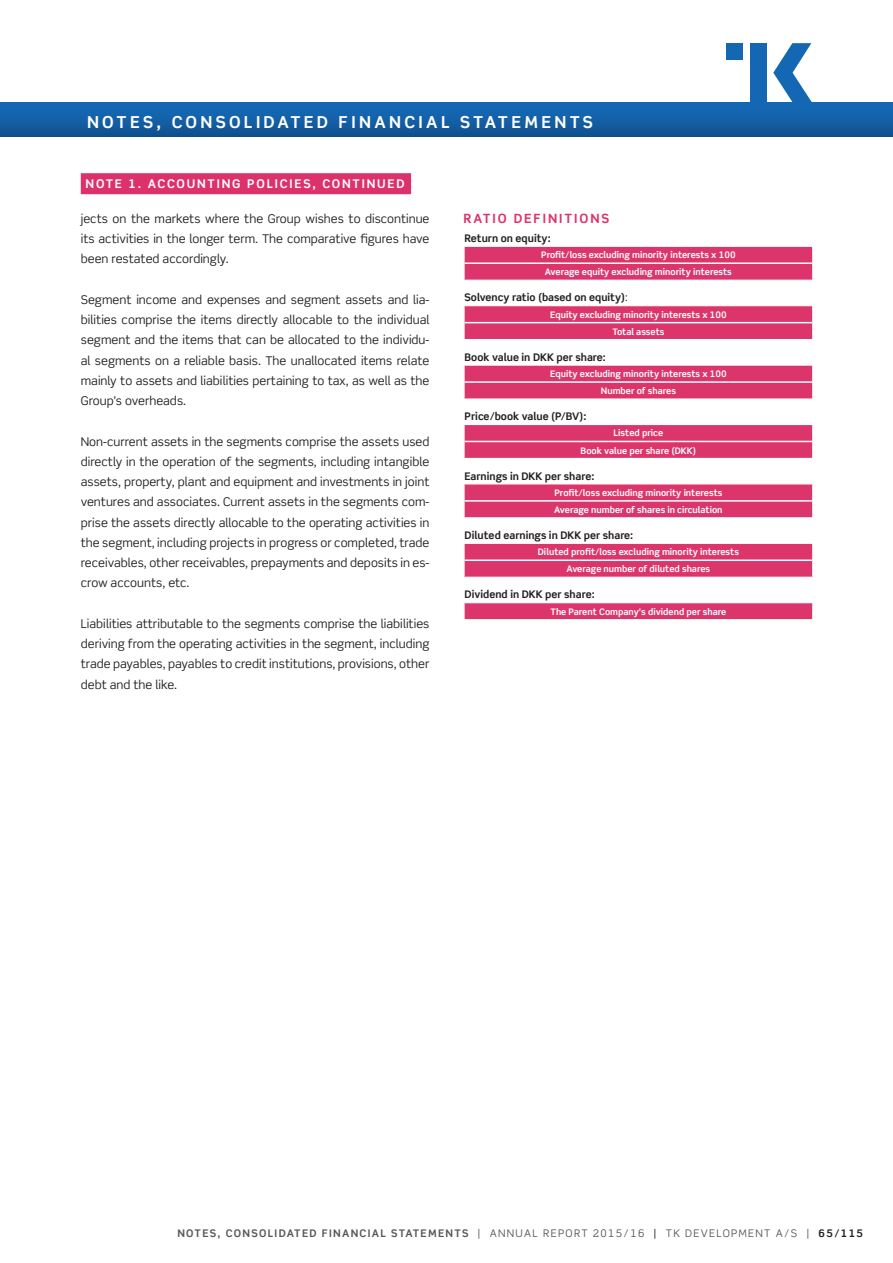
<style>
.page{position:relative;width:893px;height:1263px;background:#fff}
.page>*{position:absolute;margin:0;border:0;box-sizing:border-box;transform-origin:0 0}
.Overskrift_top_-_NEG{font:700 16.5px "Scene Pro";letter-spacing:.2em;color:#fff}
.Tekst_-_Underoverskr{font:700 12.75px "Scene Pro";letter-spacing:.15em;color:#dd316c}
.t1{font:12px/20.2px "Scene Pro";color:#231f20;text-align:justify}
.Regnskab_-_underover{font:700 12px "Scene Pro";letter-spacing:.15em;color:#fff}
.Tekst_-_Brødtekst_Sk{font:700 10.5px "Scene Pro";color:#231f20}
.t2{font:10.5px "Scene Pro";letter-spacing:.125em;color:#57585a}
.t3{font:700 10.5px "Scene Pro";color:#57585a}
.No_Spacing{font:700 9px "Scene Pro";color:#fff}
.s1{font-weight:400}
.s2{color:#231f20}
.s3{font-weight:700;color:#231f20}
</style>
<div class="page">
<div style="left:0;top:103px;width:893px;height:34px;background:linear-gradient(to bottom,#156cba,#115290)"></div>
<div style="left:726px;top:43px;width:17px;height:17px;background:#1468b3"></div>
<div style="left:750px;top:43px;width:16px;height:60px;background:#1468b3"></div>
<svg style="left:773px;top:43px;width:39px;height:60px"></svg>
<div style="left:81px;top:173px;width:330px;height:21px;background:#dd316c"></div>
<svg style="left:465px;top:247px;width:347px;height:372px;fill:#dc356c"></svg>
<div style="left:464px;top:340px;width:349px;height:25px;background:#fff"></div>
<hr style="left:465px;top:262px;width:347px;height:2px;background:#fff">
<hr style="left:463px;top:280px;width:350px;height:1px;background:#fff">
<hr style="left:463px;top:305px;width:350px;height:1px;background:#fff">
<hr style="left:465px;top:322px;width:347px;height:1px;background:#fff">
<hr style="left:463px;top:339px;width:350px;height:1px;background:#fff">
<hr style="left:463px;top:365px;width:350px;height:1px;background:#fff">
<hr style="left:465px;top:381px;width:347px;height:2px;background:#fff">
<hr style="left:463px;top:398px;width:350px;height:2px;background:#fff">
<hr style="left:463px;top:424px;width:350px;height:1px;background:#fff">
<hr style="left:465px;top:441px;width:347px;height:1px;background:#fff">
<hr style="left:463px;top:458px;width:350px;height:1px;background:#fff">
<hr style="left:463px;top:483px;width:350px;height:1px;background:#fff">
<hr style="left:465px;top:500px;width:347px;height:2px;background:#fff">
<hr style="left:463px;top:517px;width:350px;height:1px;background:#fff">
<hr style="left:463px;top:543px;width:350px;height:1px;background:#fff">
<hr style="left:465px;top:559px;width:347px;height:2px;background:#fff">
<hr style="left:463px;top:577px;width:350px;height:1px;background:#fff">
<hr style="left:463px;top:602px;width:350px;height:1px;background:#fff">
<svg style="left:464px;top:246px;width:1px;height:34px"></svg>
<svg style="left:464px;top:306px;width:1px;height:33px"></svg>
<svg style="left:464px;top:366px;width:1px;height:32px"></svg>
<svg style="left:464px;top:425px;width:1px;height:33px"></svg>
<svg style="left:464px;top:484px;width:1px;height:33px"></svg>
<svg style="left:464px;top:544px;width:1px;height:33px"></svg>
<svg style="left:464px;top:603px;width:1px;height:16px"></svg>
<svg style="left:812px;top:246px;width:1px;height:373px"></svg>
<p class="Overskrift_top_-_NEG" style="left:87px;top:112px;width:507px">NOTES, CONSOLIDATED FINANCIAL STATEMENTS</p>
<p class="Regnskab_-_underover" style="left:85px;top:176px;width:321px">NOTE 1. ACCOUNTING POLICIES, CONTINUED</p>
<p class="t1" style="left:81px;top:208px;width:350px">jects on the markets where the Group wishes to discontinue its activities in the longer term. The comparative figures have been restated accordingly.</p>
<p class="t1" style="left:81px;top:289px;width:350px">Segment income and expenses and segment assets and lia&shy;bilities comprise the items directly allocable to the individual segment and the items that can be allocated to the individu&shy;al segments on a reliable basis. The unallocated items relate mainly to assets and liabilities pertaining to tax, as well as the Group’s overheads.</p>
<p class="t1" style="left:81px;top:431px;width:350px">Non-current assets in the segments comprise the assets used directly in the operation of the segments, including intangible assets, property, plant and equipment and investments in joint ventures and associates. Current assets in the segments com&shy;prise the assets directly allocable to the operating activities in the segment, including projects in progress or completed, trade receivables, other receivables, prepayments and deposits in es&shy;crow accounts, etc.</p>
<p class="t1" style="left:81px;top:613px;width:350px">Liabilities attributable to the segments comprise the liabilities deriving from the operating activities in the segment, including trade payables, payables to credit institutions, provisions, other debt and the like.</p>
<p class="Tekst_-_Underoverskr" style="left:463px;top:210px;width:147px">RATIO DEFINITIONS</p>
<p class="Tekst_-_Brødtekst_Sk" style="left:465px;top:232px;width:88px">Return on equity:</p>
<p class="No_Spacing" style="left:541px;top:249px;width:196px">Profit/loss excluding minority interests x 100</p>
<p class="No_Spacing" style="left:545px;top:266px;width:188px">Average equity excluding minority interests</p>
<p class="Tekst_-_Brødtekst_Sk" style="left:465px;top:291px;width:165px">Solvency ratio (based on equity)<span class="s1">:</span></p>
<p class="No_Spacing" style="left:550px;top:309px;width:178px">Equity excluding minority interests x 100</p>
<p class="No_Spacing" style="left:612px;top:326px;width:53px">Total assets</p>
<p class="Tekst_-_Brødtekst_Sk" style="left:465px;top:350px;width:143px">Book value in DKK per share:</p>
<p class="No_Spacing" style="left:550px;top:368px;width:178px">Equity excluding minority interests x 100</p>
<p class="No_Spacing" style="left:601px;top:385px;width:77px">Number of shares</p>
<p class="Tekst_-_Brødtekst_Sk" style="left:465px;top:410px;width:123px">Price/book value (P/BV):</p>
<p class="No_Spacing" style="left:613px;top:428px;width:51px">Listed price</p>
<p class="No_Spacing" style="left:581px;top:445px;width:117px">Book value per share (DKK)</p>
<p class="Tekst_-_Brødtekst_Sk" style="left:465px;top:469px;width:131px">Earnings in DKK per share:</p>
<p class="No_Spacing" style="left:554px;top:487px;width:169px">Profit/loss excluding minority interests</p>
<p class="No_Spacing" style="left:554px;top:504px;width:170px">Average number of shares in circulation</p>
<p class="Tekst_-_Brødtekst_Sk" style="left:465px;top:529px;width:170px">Diluted earnings in DKK per share:</p>
<p class="No_Spacing" style="left:538px;top:546px;width:203px">Diluted profit/loss excluding minority interests</p>
<p class="No_Spacing" style="left:567px;top:563px;width:145px">Average number of diluted shares</p>
<p class="Tekst_-_Brødtekst_Sk" style="left:465px;top:588px;width:132px">Dividend in DKK per share:</p>
<p class="No_Spacing" style="left:550px;top:606px;width:177px">The Parent Company’s dividend per share</p>
<p class="t3" style="left:177px;top:1227px;width:18px">Notes</p>
<p class="t3" style="left:217px;top:1227px;width:25px">, Consolidated</p>
<p class="t3" style="left:322px;top:1227px;width:9px">financial</p>
<p class="t3" style="left:391px;top:1227px;width:9px">statements</p>
<p class="t2" style="left:478px;top:1227px;width:387px">| ANNUAL REPORT 2015/16 <span class="s2">|</span> TK DEVELOPMENT A/S | <span class="s3">65/115</span></p>
</div>
